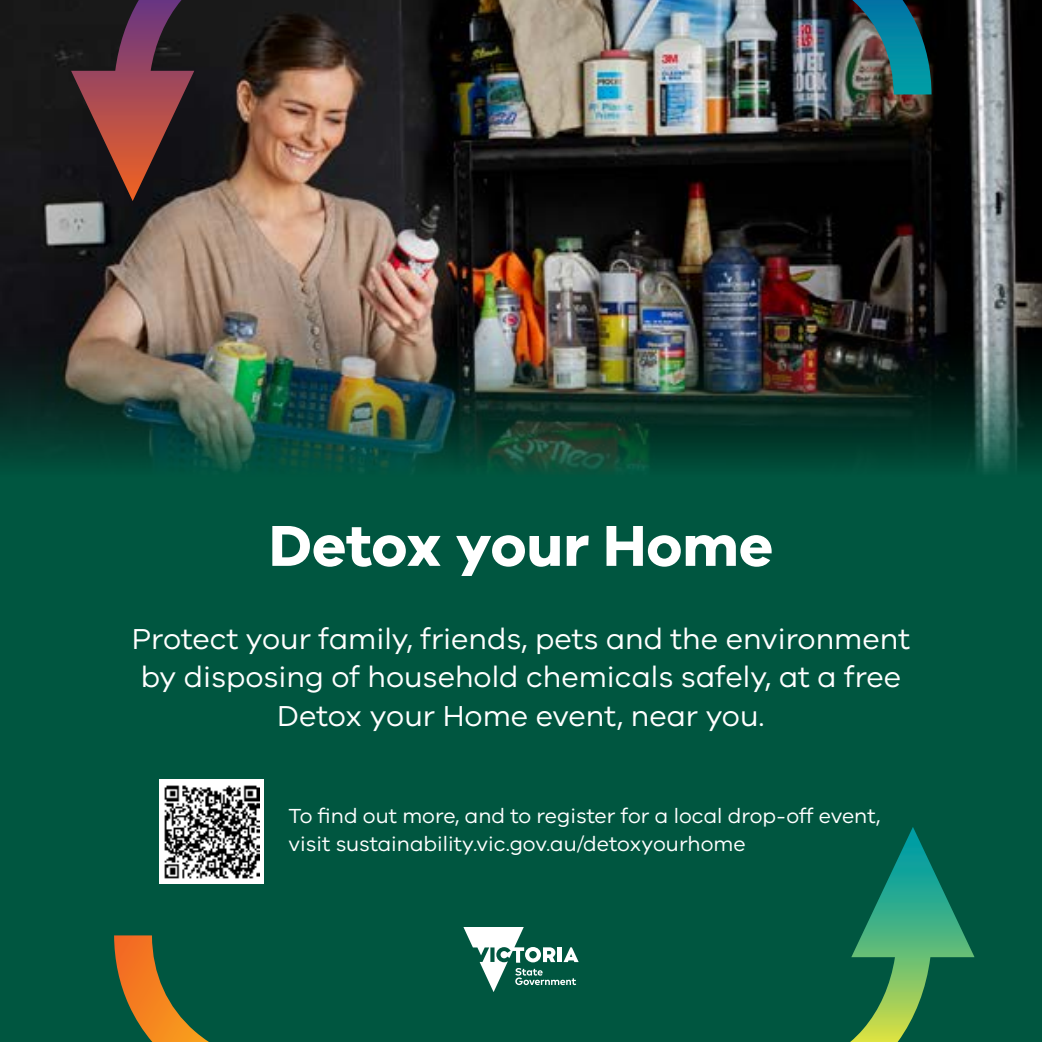
<style>
.page{position:relative;width:1042px;height:1042px;background:#005640}
.page>*{position:absolute;margin:0;border:0;box-sizing:border-box;transform-origin:0 0}
.t1{font:700 59.5px "VIC";color:#fff}
.t2{font:29.75px/38.5px "VIC";color:#fff;text-align:center}
.t3{font:21px/28px "VIC";color:#fff}
</style>
<div class="page">
<img style="left:0;top:0;width:1042px;height:115px">
<img style="left:0;top:115px;width:1042px;height:357px">
<svg style="left:464px;top:928px;width:115px;height:63px"></svg>
<svg style="left:114px;top:935px;width:95px;height:107px"></svg>
<svg style="left:850px;top:827px;width:124px;height:215px"></svg>
<img style="left:852px;top:0;width:79px;height:94px">
<svg style="left:71px;top:0;width:123px;height:201px;background:#552c32"></svg>
<div style="left:159px;top:779px;width:105px;height:105px;background:#fff"></div>
<img style="left:164px;top:785px;width:95px;height:94px">
<h1 class="t1" style="left:269px;top:509px;width:506px">Detox your Home</h1>
<p class="t2" style="left:132px;top:619px;width:779px">Protect your family, friends, pets and the environment by disposing of household chemicals safely, at a free<br>Detox your Home event, near you.</p>
<p class="t3" style="left:289px;top:801px;width:593px">To find out more, and to register for a local drop-off event, visit sustainability.vic.gov.au/detoxyourhome</p>
</div>
